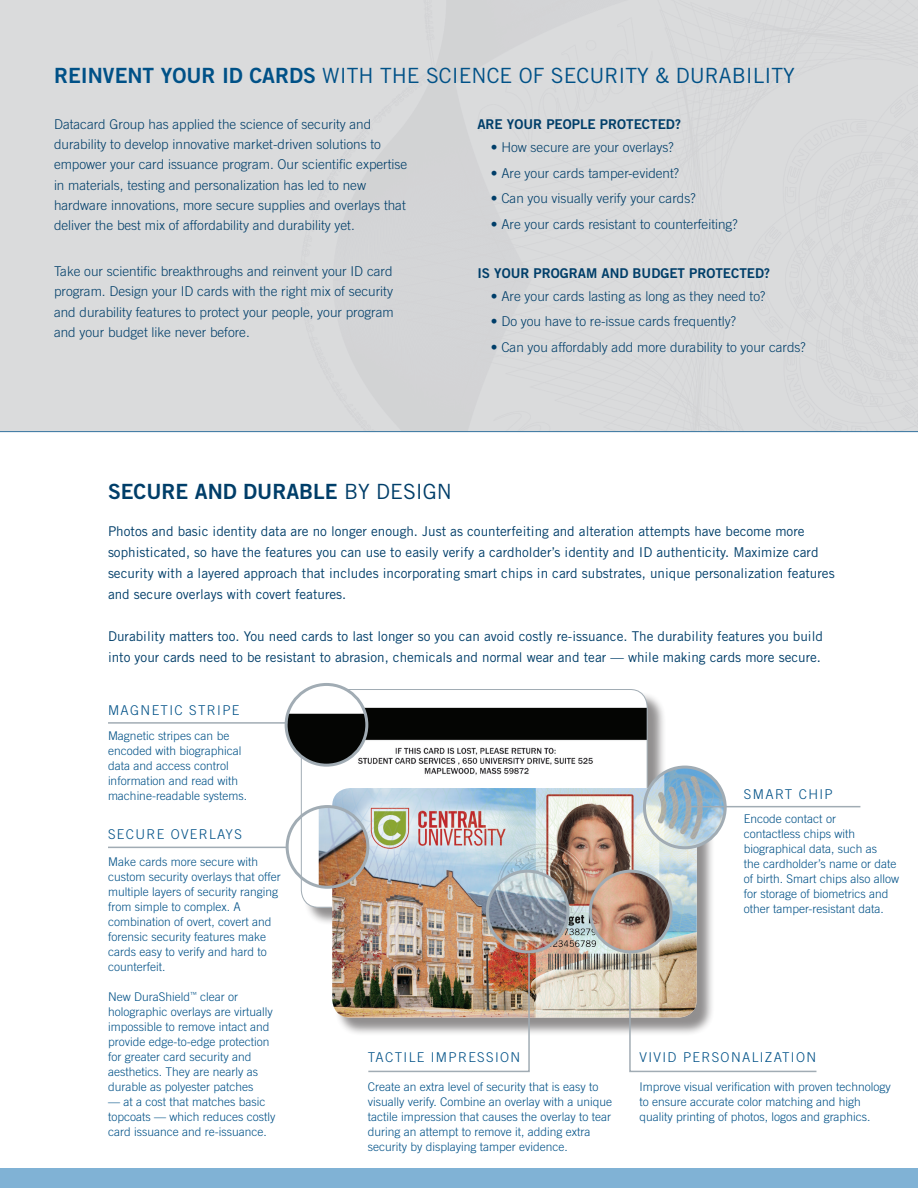
<style>
.page{position:relative;width:918px;height:1188px;background:#fff}
.page>*{position:absolute;margin:0;border:0;box-sizing:border-box;transform-origin:0 0}
.t1{font:21px "Trade Gothic";color:#005187}
.t2{font:21px "Trade Gothic Bold Two";color:#003e69}
.t3{font:300 13.5px/20.2px "Trade Gothic";color:#003e69}
.t4{font:13.5px/21px "Trade Gothic";color:#003e69}
.t5{font:300 13.5px "Trade Gothic";letter-spacing:.1em;color:#005187}
.t6{font:13.5px "Trade Gothic Bold Two";color:#003e69}
.t7{font:300 12px/15px "Trade Gothic";color:#005187}
.s1{font-family:"Trade Gothic Bold Two"}
.s2{font-family:"Trade Gothic"}
</style>
<div class="page">
<div style="left:0;top:0;width:918px;height:432px;background:#dadbdc"></div>
<div style="left:0;top:1169px;width:918px;height:19px;background:#80b2d5"></div>
<div style="left:303px;top:692px;width:363px;height:234px;background:#231f20;opacity:.5"></div>
<img style="left:302px;top:690px;width:345px;height:217px">
<img style="left:286px;top:684px;width:81px;height:81px;border-radius:40px">
<div style="left:285px;top:683px;width:83px;height:84px;border:3px solid #a1acb4;border-radius:50%"></div>
<div style="left:334px;top:790px;width:382px;height:247px;background:#231f20;opacity:.5"></div>
<img style="left:332px;top:788px;width:365px;height:230px">
<img style="left:319px;top:807px;width:49px;height:80px">
<div style="left:286px;top:805px;width:83px;height:84px;border:3px solid #a1acb4;border-radius:50%"></div>
<hr style="left:108px;top:847px;width:179px;height:1px;background:#a1acb4">
<img style="left:487px;top:871px;width:81px;height:81px;border-radius:40px">
<div style="left:486px;top:870px;width:84px;height:83px;border:3px solid #a1acb4;border-radius:50%"></div>
<img style="left:367px;top:952px;width:164px;height:121px">
<img style="left:644px;top:767px;width:81px;height:81px;border-radius:40px">
<div style="left:643px;top:766px;width:84px;height:83px;border:3px solid #a1acb4;border-radius:50%"></div>
<img style="left:590px;top:871px;width:81px;height:81px;border-radius:40px">
<div style="left:589px;top:870px;width:84px;height:83px;border:3px solid #a1acb4;border-radius:50%"></div>
<hr style="left:688px;top:806px;width:172px;height:1px;background:#a1acb4">
<svg style="left:628px;top:950px;width:189px;height:123px"></svg>
<hr style="left:108px;top:722px;width:179px;height:2px;background:#a1acb4">
<h1 class="t1" style="left:54px;top:63px;width:740px"><span class="s1">REI NVENT YOUR ID CARDS</span> with the Sci ence of Security &amp; Durabi lity</h1>
<p class="t6" style="left:477px;top:116px;width:150px">ARE YOU R PEOPLE PROTECTED</p>
<p class="t6" style="left:675px;top:116px;width:7px">?</p>
<p class="t3" style="left:491px;top:137px;width:184px">• How secure are your overlays?</p>
<p class="t3" style="left:491px;top:163px;width:190px">• Are your cards tamper-evident?</p>
<p class="t3" style="left:491px;top:188px;width:206px">• Can you visually verify your cards?</p>
<p class="t3" style="left:491px;top:214px;width:248px">• Are your cards resistant to counterfeiting?</p>
<p class="t6" style="left:477px;top:265px;width:134px">IS YOU R PROGRAM AND</p>
<p class="t6" style="left:633px;top:265px;width:10px">BUDGET</p>
<p class="t6" style="left:689px;top:265px;width:27px">PROTECTED</p>
<p class="t6" style="left:764px;top:265px;width:7px">?</p>
<p class="t3" style="left:491px;top:286px;width:276px">• Are your cards lasting as long as they need to?</p>
<p class="t3" style="left:491px;top:311px;width:247px">• Do you have to re-issue cards frequently?</p>
<p class="t3" style="left:491px;top:337px;width:317px">• Can you affordably add more durability to your cards?</p>
<p class="t3" style="left:54px;top:114px;width:355px">Datacard Group has applied the science of security and durability to develop innovative market-driven solutions to empower your card issuance program. Our scientific expertise in materials, testing and personalization has led to new hardware innovations, more secure supplies and overlays that deliver the best mix of affordability and durability yet.</p>
<p class="t3" style="left:54px;top:261px;width:341px;text-align:justify">Take our scientific breakthroughs and reinvent your ID card program. Design your ID cards with the right mix of security and durability features to protect your people, your program and your budget like never before.</p>
<h1 class="t2" style="left:108px;top:478px;width:346px">SECURE AND DURABLE <span class="s2">By Desig n</span></h1>
<p class="t4" style="left:108px;top:521px;width:728px">Photos and basic identity data are no longer enough. Just as counterfeiting and alteration attempts have become more sophisticated, so have the features you can use to easily verify a cardholder’s identity and ID authenticity. Maximize card security with a layered approach that includes incorporating smart chips in card substrates, unique personalization features and secure overlays with covert features.</p>
<p class="t4" style="left:108px;top:626px;width:716px">Durability matters too. You need cards to last longer so you can avoid costly re-issuance. The durability features you build into your cards need to be resistant to abrasion, chemicals and normal wear and tear — while making cards more secure.</p>
<p class="t5" style="left:108px;top:702px;width:11px">magn</p>
<p class="t5" style="left:152px;top:702px;width:17px">etic</p>
<p class="t5" style="left:189px;top:702px;width:9px">stri</p>
<p class="t5" style="left:222px;top:702px;width:19px">pe</p>
<p class="t7" style="left:108px;top:729px;width:141px">Magnetic stripes can be encoded with biographical data and access control information and read with machine-readable systems.</p>
<p class="t5" style="left:108px;top:827px;width:29px">secur</p>
<p class="t5" style="left:157px;top:827px;width:85px">e over lays</p>
<p class="t7" style="left:108px;top:854px;width:174px">Make cards more secure with custom security overlays that offer multiple layers of security ranging from simple to complex. A combination of overt, covert and forensic security features make cards easy to verify and hard to counterfeit.</p>
<p class="t7" style="left:108px;top:989px;width:166px">New DuraShield<sup>™</sup> clear or holographic overlays are virtually impossible to remove intact and provide edge-to-edge protection for greater card security and aesthetics. They are nearly as durable as polyester patches</p>
<p class="t7" style="left:108px;top:1094px;width:169px">— at a cost that matches basic topcoats — which reduces costly card issuance and re-issuance.</p>
<p class="t5" style="left:744px;top:787px;width:11px">smart</p>
<p class="t5" style="left:799px;top:787px;width:9px">chi</p>
<p class="t5" style="left:825px;top:787px;width:10px">p</p>
<p class="t7" style="left:744px;top:811px;width:157px">Encode contact or<br>contactless chips with biographical data, such as<br>the cardholder’s name or date of birth. Smart chips also allow for storage of biometrics and other tamper-resistant data.</p>
<p class="t5" style="left:368px;top:1049px;width:119px">TACTILE im pr ession</p>
<p class="t7" style="left:368px;top:1079px;width:246px">Create an extra level of security that is easy to visually verify. Combine an overlay with a unique tactile impression that causes the overlay to tear during an attempt to remove it, adding extra security by displaying tamper evidence.</p>
<p class="t5" style="left:640px;top:1049px;width:73px">Vivid Persona</p>
<p class="t5" style="left:752px;top:1049px;width:32px">li zation</p>
<p class="t7" style="left:640px;top:1079px;width:253px">Improve visual verification with proven technology to ensure accurate color matching and high quality printing of photos, logos and graphics.</p>
</div>
